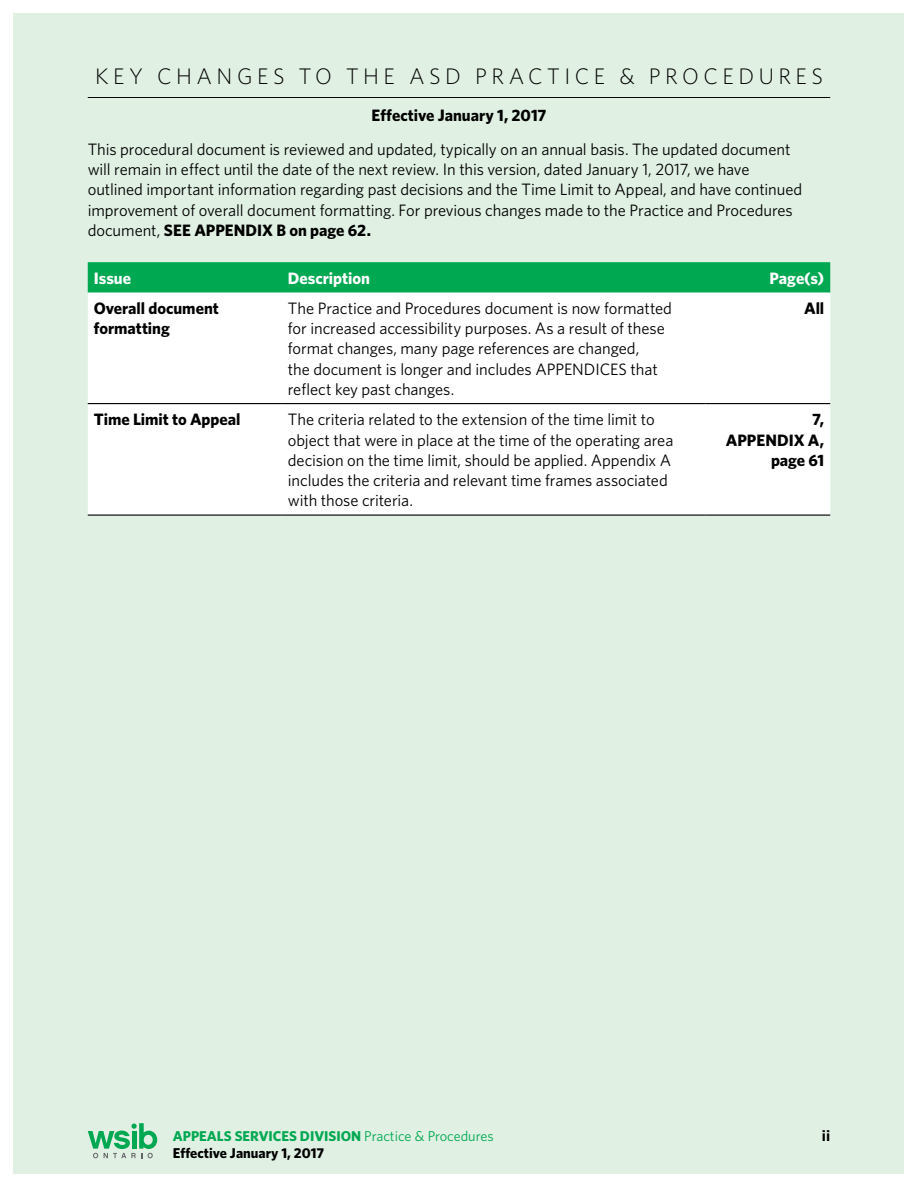
<style>
.page{position:relative;width:918px;height:1188px;background:#fff}
.page>*{position:absolute;margin:0;border:0;box-sizing:border-box;transform-origin:0 0}
.t1{font:300 22.5px "Whitney";letter-spacing:.2em;color:#000}
.BODY{font:16.5px/20.2px "Whitney";letter-spacing:-.005em;color:#000}
.BODY-2{font:700 16.5px/20.2px "Whitney";color:#000}
.BODY-3{font:700 16.5px "Whitney";letter-spacing:-.005em;color:#fff}
.PAGE_NUMBER{font:700 15px "Univers";color:#000}
.t2{font:700 14.25px/17.1px "Whitney";color:#00a851}
.s1{font-weight:700}
.s2{font-weight:400}
.s3{color:#000}
</style>
<div class="page">
<div style="left:14px;top:14px;width:890px;height:1160px;background:#e0f0e3"></div>
<hr style="left:88px;top:97px;width:742px;height:1px;background:#000">
<svg style="left:88px;top:1123px;width:69px;height:35px"></svg>
<div style="left:88px;top:262px;width:742px;height:31px;background:#00a851"></div>
<div style="left:88px;top:293px;width:742px;height:222px;background:#fff"></div>
<hr style="left:88px;top:403px;width:194px;height:1px;background:#000">
<hr style="left:282px;top:403px;width:423px;height:1px;background:#000">
<hr style="left:705px;top:403px;width:125px;height:1px;background:#000">
<hr style="left:88px;top:515px;width:194px;height:1px;background:#000">
<hr style="left:282px;top:515px;width:423px;height:1px;background:#000">
<hr style="left:705px;top:515px;width:125px;height:1px;background:#000">
<h1 class="t1" style="left:95px;top:61px;width:729px">KEY CHANGES TO THE ASD PRACTICE &amp; PROCEDURES</h1>
<p class="BODY-2" style="left:372px;top:105px;width:176px">Effective January 1, 2017</p>
<p class="BODY" style="left:88px;top:139px;width:716px">This procedural document is reviewed and updated, typically on an annual basis. The updated document will remain in effect until the date of the next review. In this version, dated January 1, 2017, we have outlined important information regarding past decisions and the Time Limit to Appeal, and have continued improvement of overall document formatting. For previous changes made to the Practice and Procedures document, <span class="s1">SEE APPENDIX B on page 62.</span></p>
<p class="BODY-3" style="left:94px;top:267px;width:39px">Issue</p>
<p class="BODY-3" style="left:288px;top:267px;width:84px">Description</p>
<p class="BODY-3" style="left:770px;top:267px;width:56px">Page(s)</p>
<p class="BODY-2" style="left:94px;top:298px;width:127px">Overall document formatting</p>
<p class="BODY" style="left:288px;top:298px;width:386px">The Practice and Procedures document is now formatted for increased accessibility purposes. As a result of these format changes, many page references are changed,<br>the document is longer and includes APPENDICES that reflect key past changes.</p>
<p class="BODY-2" style="left:804px;top:298px;width:22px">All</p>
<p class="BODY-2" style="left:94px;top:409px;width:148px">Time Limit to Appeal</p>
<p class="BODY" style="left:288px;top:409px;width:387px">The criteria related to the extension of the time limit to object that were in place at the time of the operating area decision on the time limit, should be applied. Appendix A includes the criteria and relevant time frames associated with those criteria.</p>
<p class="BODY-2" style="left:726px;top:409px;width:100px;text-align:right">7,<br>APPENDIX A, page 61</p>
<p class="t2" style="left:173px;top:1127px;width:322px">APPEALS SERVICES DIVISION <span class="s2">Practice &amp; Procedures<br></span><span class="s3">Effective January 1, 2017</span></p>
<p class="PAGE_NUMBER" style="left:822px;top:1127px;width:10px">ii</p>
</div>
